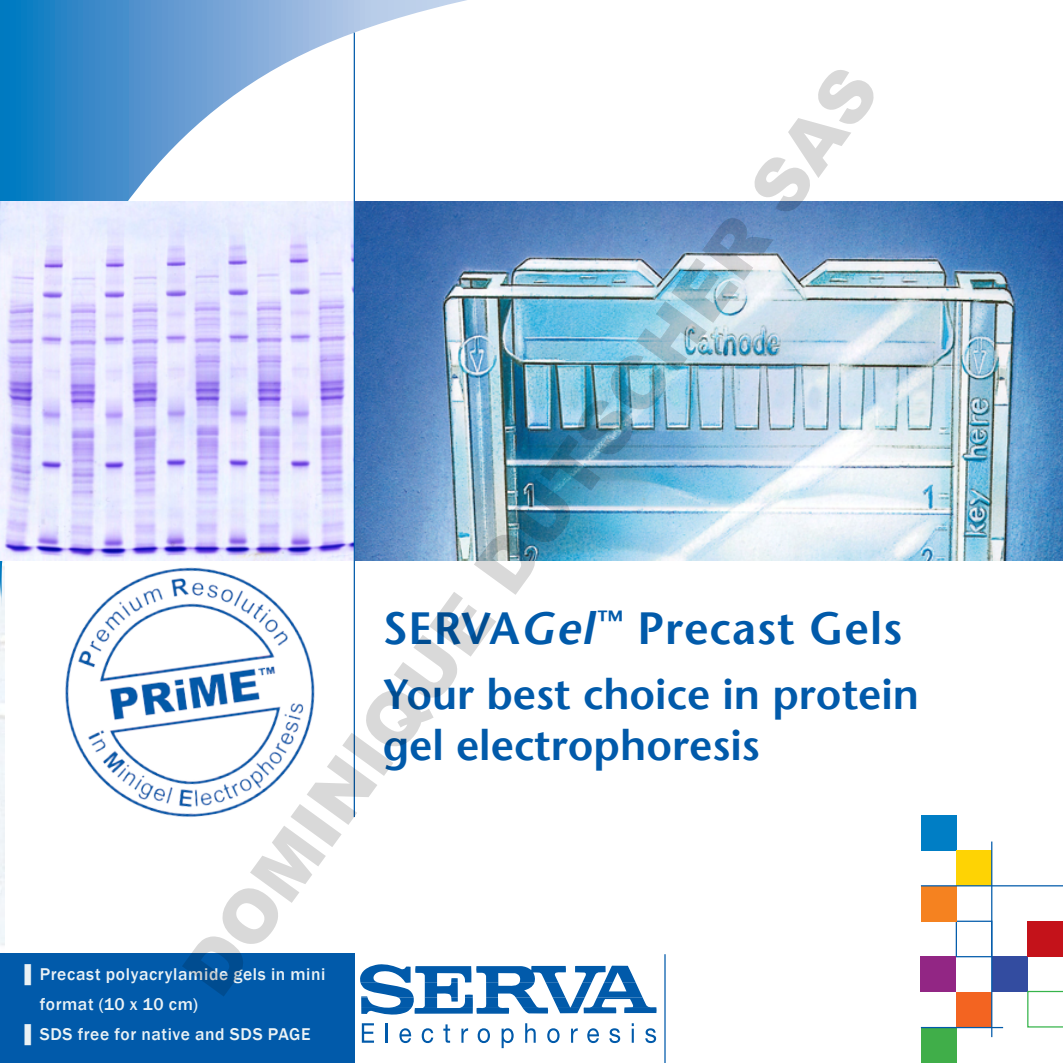
<style>
.page{position:relative;width:1063px;height:1063px;background:#fff}
.page>*{position:absolute;margin:0;border:0;box-sizing:border-box;transform-origin:0 0}
.t1{font:900 72px "Arial";color:rgb(0 0 0/.15)}
.t2{font:600 45px "Stone Sans";letter-spacing:.02em;color:#015aaa}
.t3{font:600 42.5px/51px "Stone Sans";color:#015aaa}
.t4{font:500 17.5px/30px "Franklin Gothic";letter-spacing:.035em;color:#ebf2f5}
.s1{font-style:italic}
.s2{font-weight:400}
</style>
<div class="page">
<img style="left:468px;top:202px;width:595px;height:359px">
<svg style="left:0;top:0;width:468px;height:609px"></svg>
<div style="left:921px;top:815px;width:35px;height:35px;background:#007ec5"></div>
<div style="left:956px;top:850px;width:36px;height:36px;background:#fed304"></div>
<div style="left:956px;top:921px;width:36px;height:36px;border:1px solid #015aaa"></div>
<div style="left:921px;top:886px;width:35px;height:35px;background:#f58220"></div>
<div style="left:920px;top:956px;width:36px;height:36px;background:#922684"></div>
<div style="left:992px;top:957px;width:35px;height:35px;background:#334ca0"></div>
<div style="left:956px;top:992px;width:36px;height:36px;background:#f36421"></div>
<div style="left:1027px;top:921px;width:36px;height:36px;background:#c4121a"></div>
<div style="left:921px;top:1028px;width:35px;height:35px;background:#40ae49"></div>
<svg style="left:1027px;top:991px;width:36px;height:37px"></svg>
<hr style="left:921px;top:885px;width:142px;height:1px;background:#015aaa">
<hr style="left:991px;top:842px;width:1px;height:195px;background:#015aaa">
<hr style="left:921px;top:1027px;width:82px;height:1px;background:#015aaa">
<div style="left:0;top:953px;width:354px;height:110px;background:#015aaa"></div>
<svg style="left:362px;top:1023px;width:12px;height:20px"></svg>
<hr style="left:386px;top:1023px;width:2px;height:20px;background:#015aaa">
<svg style="left:399px;top:1028px;width:12px;height:15px"></svg>
<svg style="left:422px;top:1028px;width:11px;height:15px"></svg>
<svg style="left:443px;top:1024px;width:7px;height:19px"></svg>
<svg style="left:461px;top:1028px;width:7px;height:15px"></svg>
<svg style="left:478px;top:1028px;width:12px;height:15px"></svg>
<svg style="left:502px;top:1028px;width:12px;height:20px"></svg>
<svg style="left:525px;top:1023px;width:11px;height:20px"></svg>
<svg style="left:547px;top:1028px;width:13px;height:15px"></svg>
<svg style="left:571px;top:1028px;width:7px;height:15px"></svg>
<svg style="left:587px;top:1028px;width:12px;height:15px"></svg>
<svg style="left:609px;top:1028px;width:11px;height:15px"></svg>
<svg style="left:632px;top:1023px;width:2px;height:20px"></svg>
<svg style="left:645px;top:1028px;width:11px;height:15px"></svg>
<svg style="left:360px;top:964px;width:297px;height:51px"></svg>
<hr style="left:354px;top:954px;width:1px;height:109px;background:#015aaa">
<hr style="left:664px;top:954px;width:2px;height:109px;background:#015aaa">
<img style="left:46px;top:557px;width:280px;height:260px">
<hr style="left:354px;top:33px;width:1px;height:784px;background:#015aaa">
<h1 class="t1" style="left:157px;top:955px;width:1127px;rotate:-54deg">DOMINIQUE DUTSCHER SAS</h1>
<p class="t2" style="left:383px;top:601px;width:521px">SERVA<span class="s1">Gel</span><sup>™</sup> Precast Gels</p>
<p class="t3" style="left:383px;top:668px;width:538px">Your best choice in protein gel electrophoresis</p>
<p class="t4" style="left:40px;top:959px;width:287px;text-indent:-21px"><span class="s2">▐</span> Precast polyacrylamide gels in mini format (10 x 10 cm)</p>
<p class="t4" style="left:18px;top:1019px;width:294px"><span class="s2">▐</span> SDS free for native and SDS PAGE</p>
</div>
